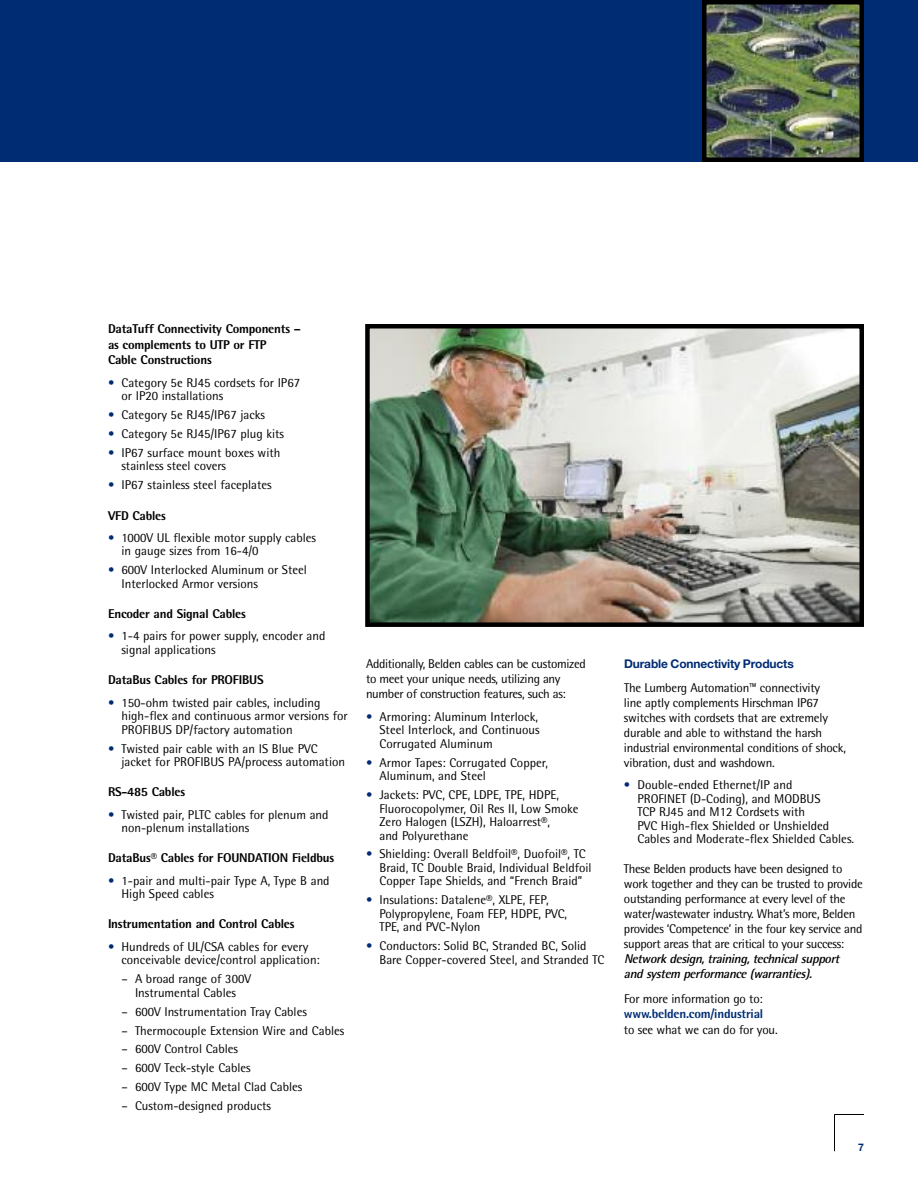
<style>
.page{position:relative;width:918px;height:1188px;background:#fff}
.page>*{position:absolute;margin:0;border:0;box-sizing:border-box;transform-origin:0 0}
.t1{font:12.75px/13.5px "Rotis Semi Sans";color:#000}
.t2{font:12.75px/15px "Rotis Semi Sans";letter-spacing:-.025em;color:#000}
.t3{font:800 12.75px/15.8px "Rotis Semi Sans";letter-spacing:-.02em;color:#000}
.t4{font:italic 700 12.75px/15px "Rotis Semi Sans";color:#000}
.t5{font:800 12.75px "Rotis Semi Sans";letter-spacing:-.015em;color:#002c74}
.t6{font:700 12px "Helvetica Neue";letter-spacing:-.01em;color:#002c74}
.t7{font:700 10.5px "Helvetica Neue";color:#002c74}
.s1{font-family:"Helvetica Neue";font-weight:900;color:#002c74}
.s2{font-weight:800}
</style>
<div class="page">
<div style="left:0;top:0;width:918px;height:162px;background:#002c74"></div>
<hr style="left:834px;top:1115px;width:1px;height:36px;background:#000">
<hr style="left:834px;top:1114px;width:30px;height:1px;background:#000">
<img style="left:707px;top:5px;width:152px;height:152px">
<div style="left:702px;top:0;width:162px;height:162px;border:4px solid #000"></div>
<img style="left:370px;top:329px;width:489px;height:293px">
<div style="left:365px;top:324px;width:499px;height:303px;border:4px solid #000"></div>
<p class="t3" style="left:108px;top:322px;width:194px">DataTuff Connectivity Components – as complements to UTP or FTP<br>Cable Constructions</p>
<p class="t1" style="left:122px;top:377px;width:180px;text-indent:-14px"><span class="s1">•</span> Category 5e RJ45 cordsets for IP67 or IP20 installations</p>
<p class="t1" style="left:108px;top:409px;width:158px"><span class="s1">•</span> Category 5e RJ45/IP67 jacks</p>
<p class="t1" style="left:108px;top:428px;width:178px"><span class="s1">•</span> Category 5e RJ45/IP67 plug kits</p>
<p class="t1" style="left:122px;top:447px;width:160px;text-indent:-14px"><span class="s1">•</span> IP67 surface mount boxes with stainless steel covers</p>
<p class="t1" style="left:108px;top:480px;width:165px"><span class="s1">•</span> IP67 stainless steel faceplates</p>
<p class="t3" style="left:108px;top:509px;width:59px">VFD Cables</p>
<p class="t1" style="left:122px;top:532px;width:196px;text-indent:-14px"><span class="s1">•</span> 1000V UL flexible motor supply cables in gauge sizes from 16-4/0</p>
<p class="t1" style="left:122px;top:565px;width:187px;text-indent:-14px"><span class="s1">•</span> 600V Interlocked Aluminum or Steel<br>Interlocked Armor versions</p>
<p class="t3" style="left:108px;top:607px;width:139px">Encoder and Signal Cables</p>
<p class="t1" style="left:122px;top:631px;width:205px;text-indent:-14px"><span class="s1">•</span> 1-4 pairs for power supply, encoder and signal applications</p>
<p class="t3" style="left:108px;top:673px;width:157px">DataBus Cables for PROFIBUS</p>
<p class="t1" style="left:122px;top:697px;width:228px;text-indent:-14px"><span class="s1">•</span> 150-ohm twisted pair cables, including high-flex and continuous armor versions for<br>PROFIBUS DP/factory automation</p>
<p class="t1" style="left:122px;top:743px;width:225px;text-indent:-14px"><span class="s1">•</span> Twisted pair cable with an IS Blue PVC jacket for PROFIBUS PA/process automation</p>
<p class="t3" style="left:108px;top:785px;width:79px">RS-485 Cables</p>
<p class="t1" style="left:122px;top:809px;width:209px;text-indent:-13px"><span class="s1">•</span> Twisted pair, PLTC cables for plenum and non-plenum installations</p>
<p class="t3" style="left:108px;top:851px;width:228px">DataBus® Cables for FOUNDATION Fieldbus</p>
<p class="t1" style="left:122px;top:875px;width:210px;text-indent:-13px"><span class="s1">•</span> 1-pair and multi-pair Type A, Type B and<br>High Speed cables</p>
<p class="t3" style="left:108px;top:917px;width:188px">Instrumentation and Control Cables</p>
<p class="t1" style="left:122px;top:941px;width:200px;text-indent:-13px"><span class="s1">•</span> Hundreds of UL/CSA cables for every conceivable device/control application:</p>
<p class="t1" style="left:122px;top:973px;width:131px;text-align:center">– A broad range of 300V<br>Instrumental Cables</p>
<p class="t1" style="left:122px;top:1006px;width:187px">– 600V Instrumentation Tray Cables</p>
<p class="t1" style="left:122px;top:1025px;width:224px">– Thermocouple Extension Wire and Cables</p>
<p class="t1" style="left:122px;top:1044px;width:118px">– 600V Control Cables</p>
<p class="t1" style="left:122px;top:1063px;width:131px">– 600V Teck-style Cables</p>
<p class="t1" style="left:122px;top:1081px;width:182px">– 600V Type MC Metal Clad Cables</p>
<p class="t1" style="left:122px;top:1100px;width:151px">– Custom-designed products</p>
<p class="t2" style="left:366px;top:658px;width:221px">Additionally, Belden cables can be customized to meet your unique needs, utilizing any number of construction features, such as:</p>
<p class="t1" style="left:380px;top:711px;width:162px;text-indent:-13px"><span class="s1">•</span> Armoring: Aluminum Interlock,<br>Steel Interlock, and Continuous<br>Corrugated Aluminum</p>
<p class="t1" style="left:380px;top:757px;width:170px;text-indent:-13px"><span class="s1">•</span> Armor Tapes: Corrugated Copper,<br>Aluminum, and Steel</p>
<p class="t1" style="left:380px;top:789px;width:200px;text-indent:-13px"><span class="s1">•</span> Jackets: PVC, CPE, LDPE, TPE, HDPE,<br>Fluorocopolymer, Oil Res II, Low Smoke<br>Zero Halogen (LSZH), Haloarrest®,<br>and Polyurethane</p>
<p class="t1" style="left:380px;top:849px;width:214px;text-indent:-13px"><span class="s1">•</span> Shielding: Overall Beldfoil®, Duofoil®, TC<br>Braid, TC Double Braid, Individual Beldfoil<br>Copper Tape Shields, and “French Braid”</p>
<p class="t1" style="left:380px;top:895px;width:189px;text-indent:-13px"><span class="s1">•</span> Insulations: Datalene®, XLPE, FEP,<br>Polypropylene, Foam FEP, HDPE, PVC,<br>TPE, and PVC-Nylon</p>
<p class="t1" style="left:380px;top:940px;width:226px;text-indent:-13px"><span class="s1">•</span> Conductors: Solid BC, Stranded BC, Solid<br>Bare Copper-covered Steel, and Stranded TC</p>
<p class="t6" style="left:624px;top:659px;width:171px">Durable Connectivity Products</p>
<p class="t1" style="left:624px;top:681px;width:223px;line-height:15px">The Lumberg Automation<span class="s2">™</span> connectivity<br>line aptly complements Hirschman IP67 switches with cordsets that are extremely durable and able to withstand the harsh industrial environmental conditions of shock, vibration, dust and washdown.</p>
<p class="t1" style="left:637px;top:780px;width:218px;text-indent:-13px"><span class="s1">•</span> Double-ended Ethernet/IP and<br>PROFINET (D-Coding), and MODBUS<br>TCP RJ45 and M12 Cordsets with<br>PVC High-flex Shielded or Unshielded Cables and Moderate-flex Shielded Cables.</p>
<p class="t2" style="left:624px;top:862px;width:240px">These Belden products have been designed to work together and they can be trusted to provide outstanding performance at every level of the water/wastewater industry. What’s more, Belden provides ‘Competence’ in the four key service and support areas that are critical to your success:</p>
<p class="t4" style="left:624px;top:952px;width:219px">Network design, training, technical support and system performance (warranties).</p>
<p class="t1" style="left:624px;top:993px;width:140px">For more information go to:</p>
<p class="t5" style="left:624px;top:1009px;width:141px">www.belden.com/industrial</p>
<p class="t1" style="left:624px;top:1024px;width:155px">to see what we can do for you.</p>
<p class="t7" style="left:858px;top:1144px;width:7px">7</p>
</div>
